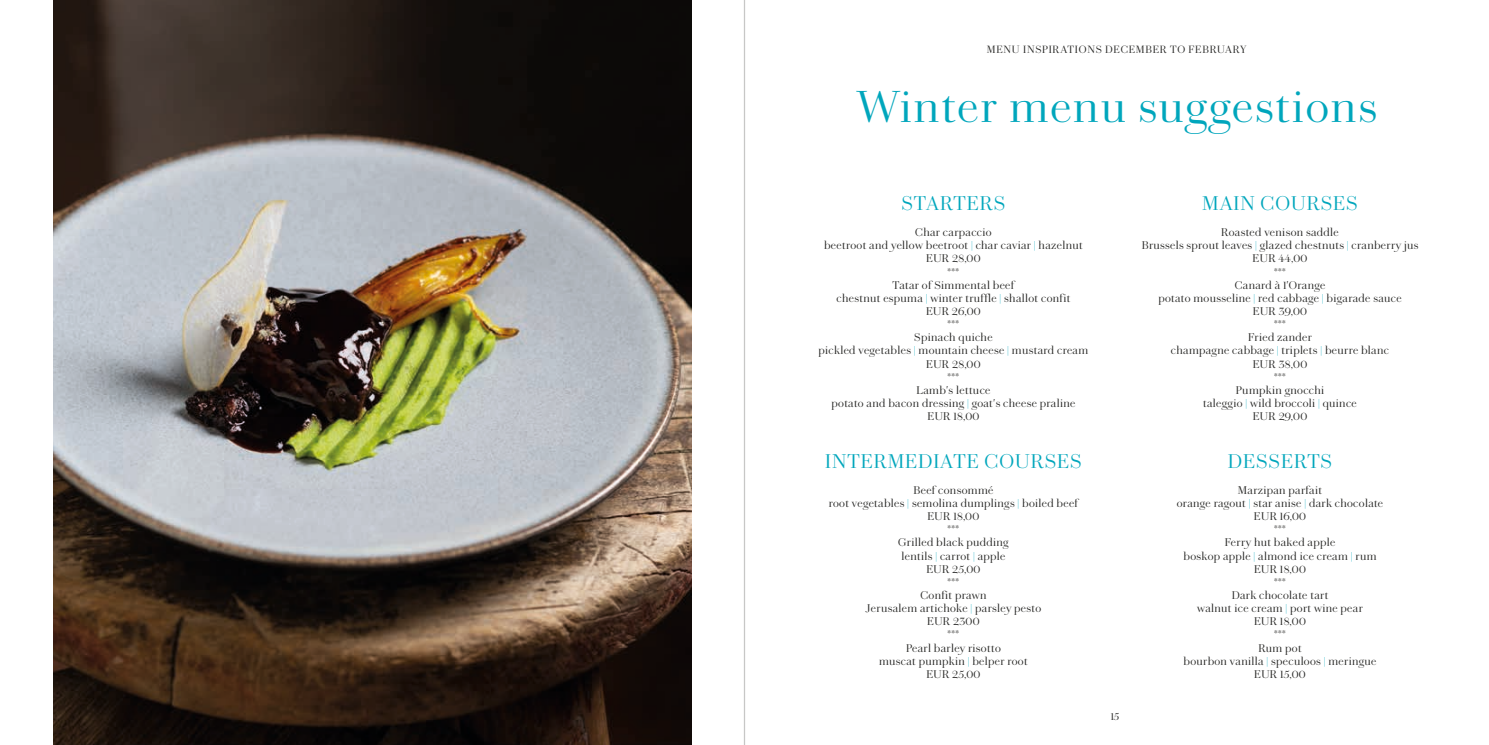
<style>
.page{position:relative;width:1489px;height:745px;background:#fff}
.page>*{position:absolute;margin:0;border:0;box-sizing:border-box;transform-origin:0 0}
.t1{font:300 45px "Chiswick Deck";letter-spacing:.04em;color:#00a6bc}
.t2{font:300 20px "Chiswick Deck";letter-spacing:.05em;color:#00a6bc}
.t3{font:300 11.25px/13.1px "Chiswick Deck";letter-spacing:.03em;color:#1d1d1b;text-align:center}
.t4{font:300 10.62px "Chiswick Deck";letter-spacing:.07em;color:#1d1d1b}
.s1{color:#00a6bc}
</style>
<div class="page">
<hr style="left:743px;top:0;width:2px;height:744px;background:#c7c7c6">
<img style="left:53px;top:0;width:638px;height:744px">
<p class="t4" style="left:986px;top:42px;width:261px">MENU INSPIRATIONS DECEMBER TO FEBRUARY</p>
<h1 class="t1" style="left:856px;top:74px;width:522px">Winter menu suggestions</h1>
<h2 class="t2" style="left:901px;top:188px;width:105px">STARTERS</h2>
<p class="t3" style="left:818px;top:225px;width:271px">Char carpaccio<br>beetroot and yellow beetroot <span class="s1">|</span> char caviar <span class="s1">|</span> hazelnut<br>EUR 28,00<br>***<br>Tatar of Simmental beef<br>chestnut espuma <span class="s1">|</span> winter truffle <span class="s1">|</span> shallot confit<br>EUR 26,00<br>***<br>Spinach quiche<br>pickled vegetables <span class="s1">|</span> mountain cheese <span class="s1">|</span> mustard cream<br>EUR 28,00<br>***<br>Lamb's lettuce<br>potato and bacon dressing <span class="s1">|</span> goat's cheese praline<br>EUR 18,00</p>
<h2 class="t2" style="left:825px;top:446px;width:258px">INTERMEDIATE COURSES</h2>
<p class="t3" style="left:828px;top:483px;width:251px">Beef consommé<br>root vegetables <span class="s1">|</span> semolina dumplings <span class="s1">|</span> boiled beef<br>EUR 18,00<br>***<br>Grilled black pudding<br>lentils <span class="s1">|</span> carrot <span class="s1">|</span> apple<br>EUR 25,00<br>***<br>Confit prawn<br>Jerusalem artichoke <span class="s1">|</span> parsley pesto<br>EUR 2300<br>***<br>Pearl barley risotto<br>muscat pumpkin <span class="s1">|</span> belper root<br>EUR 25,00</p>
<p class="t4" style="left:1110px;top:708px;width:10px">15</p>
<h2 class="t2" style="left:1202px;top:188px;width:157px">MAIN COURSES</h2>
<p class="t3" style="left:1141px;top:225px;width:278px">Roasted venison saddle<br>Brussels sprout leaves <span class="s1">|</span> glazed chestnuts <span class="s1">|</span> cranberry jus<br>EUR 44,00<br>***<br>Canard à 1'Orange<br>potato mousseline <span class="s1">|</span> red cabbage <span class="s1">|</span> bigarade sauce<br>EUR 39,00<br>***<br>Fried zander<br>champagne cabbage <span class="s1">|</span> triplets <span class="s1">|</span> beurre blanc<br>EUR 38,00<br>***<br>Pumpkin gnocchi<br>taleggio <span class="s1">|</span> wild broccoli <span class="s1">|</span> quince<br>EUR 29,00</p>
<h2 class="t2" style="left:1227px;top:446px;width:106px">DESSERTS</h2>
<p class="t3" style="left:1176px;top:483px;width:208px">Marzipan parfait<br>orange ragout <span class="s1">|</span> star anise <span class="s1">|</span> dark chocolate<br>EUR 16,00<br>***<br>Ferry hut baked apple<br>boskop apple <span class="s1">|</span> almond ice cream <span class="s1">|</span> rum<br>EUR 18,00<br>***<br>Dark chocolate tart<br>walnut ice cream <span class="s1">|</span> port wine pear<br>EUR 18,00<br>***<br>Rum pot<br>bourbon vanilla <span class="s1">|</span> speculoos <span class="s1">|</span> meringue<br>EUR 15,00</p>
</div>
